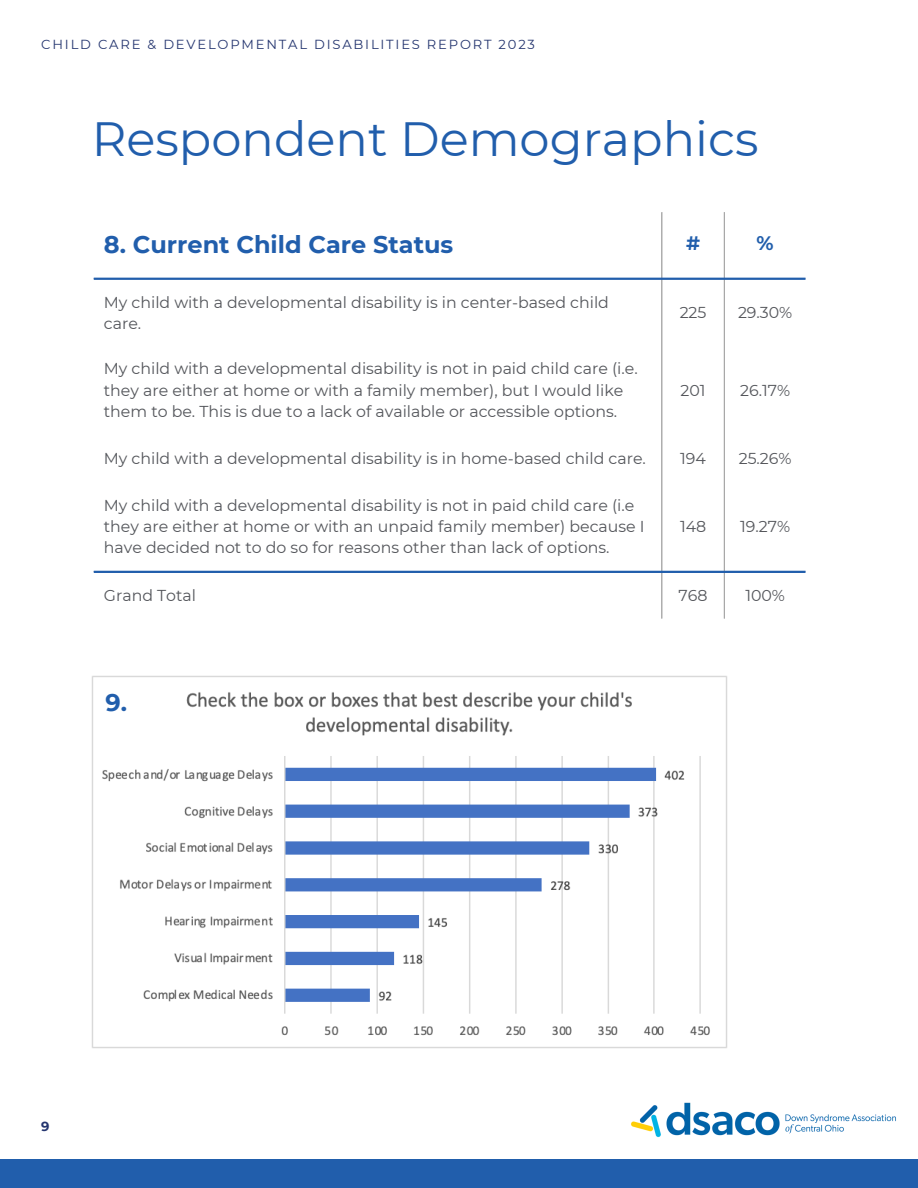
<style>
.page{position:relative;width:918px;height:1188px;background:#fff}
.page>*{position:absolute;margin:0;border:0;box-sizing:border-box;transform-origin:0 0}
.t1{font:48px "Montserrat";color:#215eac}
.t2{font:700 24px "Montserrat";color:#215eac}
.t3{font:700 19.5px "Montserrat";color:#215eac}
.t4{font:15.75px/21.3px "Montserrat";color:#54565b}
.t5{font:13.05px "Montserrat";letter-spacing:.135em;color:#24356f}
.t6{font:700 13.05px "Montserrat";color:#24356f}
</style>
<div class="page">
<img style="left:631px;top:1102px;width:265px;height:36px">
<div style="left:0;top:1159px;width:918px;height:29px;background:#215eac"></div>
<hr style="left:661px;top:212px;width:1px;height:407px;background:#a6a6a6">
<hr style="left:724px;top:212px;width:1px;height:407px;background:#a6a6a6">
<hr style="left:94px;top:278px;width:712px;height:2px;background:#215eac">
<hr style="left:94px;top:571px;width:712px;height:2px;background:#215eac">
<img style="left:92px;top:676px;width:635px;height:372px">
<p class="t5" style="left:41px;top:36px;width:495px">CHILD CARE &amp; DEVELOPMENTAL DISABILITIES REPORT 2023</p>
<p class="t1" style="left:92px;top:109px;width:668px">Respondent Demographics</p>
<p class="t2" style="left:104px;top:229px;width:351px">8. Current Child Care Status</p>
<p class="t3" style="left:686px;top:231px;width:16px">#</p>
<p class="t3" style="left:757px;top:231px;width:19px">%</p>
<p class="t4" style="left:104px;top:292px;width:507px">My child with a developmental disability is in center-based child care.</p>
<p class="t4" style="left:680px;top:302px;width:28px">225</p>
<p class="t4" style="left:738px;top:302px;width:56px">29.30%</p>
<p class="t4" style="left:104px;top:358px;width:535px">My child with a developmental disability is not in paid child care (i.e. they are either at home or with a family member), but I would like them to be. This is due to a lack of available or accessible options.</p>
<p class="t4" style="left:681px;top:379px;width:27px">201</p>
<p class="t4" style="left:740px;top:379px;width:51px">26.17%</p>
<p class="t4" style="left:104px;top:448px;width:544px">My child with a developmental disability is in home-based child care.</p>
<p class="t4" style="left:680px;top:448px;width:27px">194</p>
<p class="t4" style="left:739px;top:448px;width:54px">25.26%</p>
<p class="t4" style="left:104px;top:494px;width:542px">My child with a developmental disability is not in paid child care (i.e they are either at home or with an unpaid family member) because I have decided not to do so for reasons other than lack of options.</p>
<p class="t4" style="left:680px;top:516px;width:28px">148</p>
<p class="t4" style="left:740px;top:516px;width:51px">19.27%</p>
<p class="t4" style="left:104px;top:585px;width:94px">Grand Total</p>
<p class="t4" style="left:679px;top:585px;width:30px">768</p>
<p class="t4" style="left:745px;top:585px;width:41px">100%</p>
<p class="t2" style="left:106px;top:687px;width:23px">9.</p>
<p class="t6" style="left:41px;top:1118px;width:10px">9</p>
</div>
